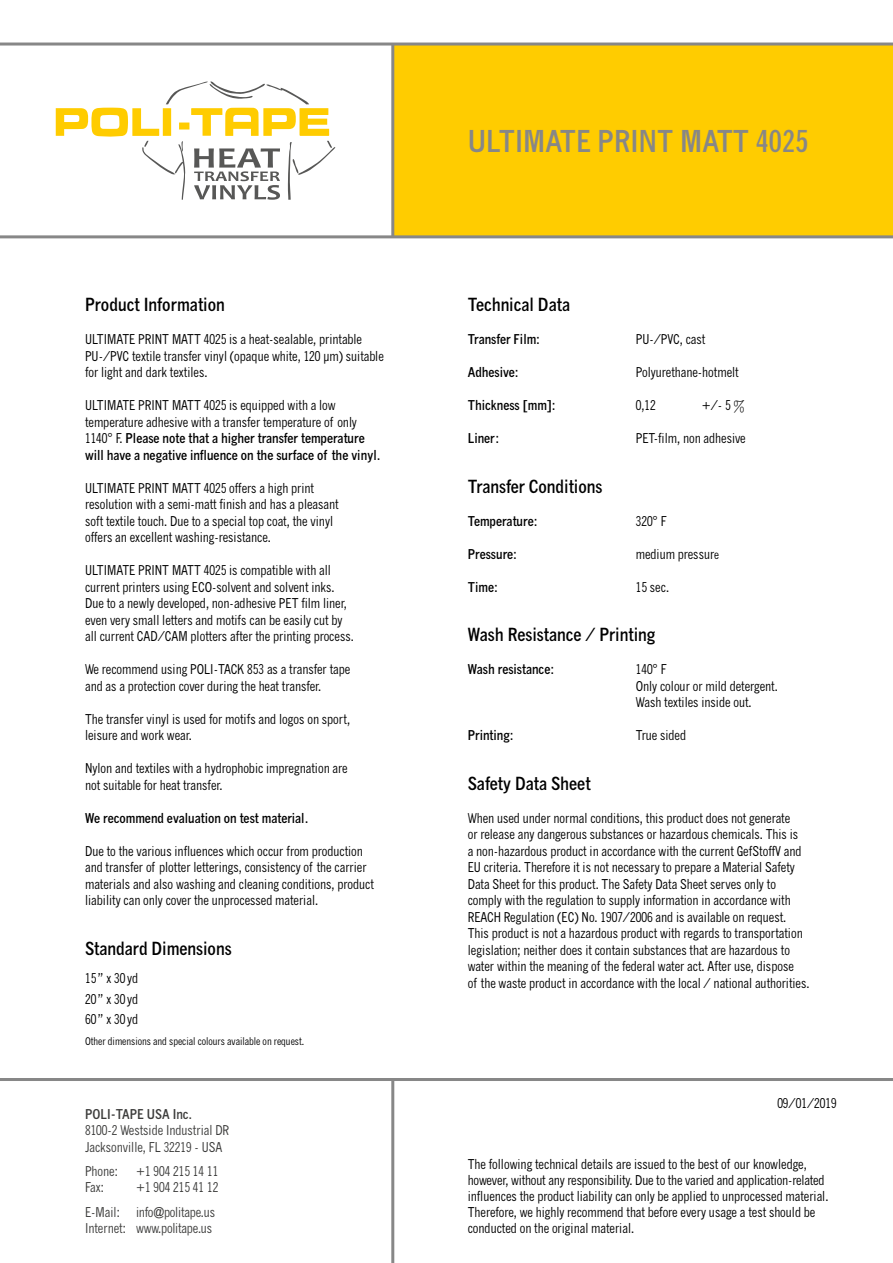
<style>
.page{position:relative;width:893px;height:1263px;background:#fff}
.page>*{position:absolute;margin:0;border:0;box-sizing:border-box;transform-origin:0 0}
.t1{font:700 condensed 30px "News Gothic MT Pro";color:#878787}
.t2{font:700 condensed 18px "News Gothic MT Pro";color:#000}
.t3{font:condensed 13.5px/16.5px "News Gothic MT Pro";color:#000}
.t4{font:condensed 13.5px/16.2px "News Gothic MT Pro";color:#3c3c3b}
.t5{font:700 condensed 13.5px "News Gothic MT Pro";color:#000}
.t6{font:700 condensed 13.5px "News Gothic MT Pro";color:#3c3c3b}
.t7{font:condensed 10.5px "News Gothic MT Pro";color:#000}
.s1{font-weight:700}
.s2{font-size:12px}
</style>
<div class="page">
<div style="left:393px;top:44px;width:500px;height:193px;background:#fc0"></div>
<hr style="left:0;top:235px;width:893px;height:3px;background:#878787">
<hr style="left:0;top:43px;width:893px;height:3px;background:#878787">
<hr style="left:391px;top:44px;width:3px;height:193px;background:#878787">
<hr style="left:0;top:1078px;width:893px;height:3px;background:#878787">
<hr style="left:391px;top:1079px;width:3px;height:184px;background:#878787">
<svg style="left:56px;top:81px;width:279px;height:119px"></svg>
<h2 class="t2" style="left:85px;top:293px;width:141px">Product Information</h2>
<p class="t3" style="left:85px;top:331px;width:300px">ULTIMATE PRINT MATT 4025 is a heat-sealable, printable<br>PU-/PVC textile transfer vinyl (opaque white, 120 µm) suitable for light and dark textiles.</p>
<p class="t3" style="left:85px;top:397px;width:297px">ULTIMATE PRINT MATT 4025 is equipped with a low temperature adhesive with a transfer temperature of only 1140° F. <span class="s1">Please note that a higher transfer temperature will have a negative influence on the surface of the vinyl.</span></p>
<p class="t3" style="left:85px;top:479px;width:255px">ULTIMATE PRINT MATT 4025 offers a high print resolution with a semi-matt finish and has a pleasant soft textile touch. Due to a special top coat, the vinyl offers an excellent washing-resistance.</p>
<p class="t3" style="left:85px;top:562px;width:270px">ULTIMATE PRINT MATT 4025 is compatible with all current printers using ECO-solvent and solvent inks.<br>Due to a newly developed, non-adhesive PET film liner, even very small letters and motifs can be easily cut by all current CAD/CAM plotters after the printing process.</p>
<p class="t3" style="left:85px;top:661px;width:267px">We recommend using POLI-TACK 853 as a transfer tape and as a protection cover during the heat transfer.</p>
<p class="t3" style="left:85px;top:710px;width:267px">The transfer vinyl is used for motifs and logos on sport, leisure and work wear.</p>
<p class="t3" style="left:85px;top:760px;width:264px">Nylon and textiles with a hydrophobic impregnation are not suitable for heat transfer.</p>
<p class="t5" style="left:85px;top:809px;width:225px">We recommend evaluation on test material.</p>
<p class="t3" style="left:85px;top:842px;width:290px">Due to the various influences which occur from production and transfer of plotter letterings, consistency of the carrier materials and also washing and cleaning conditions, product liability can only cover the unprocessed material.</p>
<h2 class="t2" style="left:85px;top:937px;width:148px">Standard Dimensions</h2>
<p class="t3" style="left:85px;top:968px;width:55px;line-height:20.5px;text-align:justify">15 ” x 30 yd 20 ” x 30 yd 60 ” x 30 yd</p>
<p class="t7" style="left:85px;top:1035px;width:221px">Other dimensions and special colours available on request.</p>
<p class="t6" style="left:85px;top:1106px;width:109px">POLI-TAPE USA Inc.</p>
<p class="t4" style="left:85px;top:1122px;width:146px">8100-2 Westside Industrial DR<br>Jacksonville, FL 32219 - USA</p>
<p class="t4" style="left:85px;top:1163px;width:34px">Phone:</p>
<p class="t4" style="left:136px;top:1163px;width:84px">+1 904 215 14 11</p>
<p class="t4" style="left:85px;top:1179px;width:20px">Fax:</p>
<p class="t4" style="left:85px;top:1175px;width:135px;line-height:24.8px;text-align:right">+1 904 215 41 12<br>E-Mail: info@politape.us</p>
<p class="t4" style="left:85px;top:1220px;width:129px">Internet: www.politape.us</p>
<h1 class="t1" style="left:468px;top:122px;width:342px">ULTIMATE PRINT MATT 4025</h1>
<h2 class="t2" style="left:468px;top:293px;width:104px">Technical Data</h2>
<p class="t5" style="left:468px;top:331px;width:74px">Transfer Film:</p>
<p class="t3" style="left:636px;top:331px;width:71px">PU-/PVC, cast</p>
<p class="t5" style="left:468px;top:364px;width:52px">Adhesive:</p>
<p class="t3" style="left:636px;top:364px;width:104px">Polyurethane-hotmelt</p>
<p class="t5" style="left:468px;top:397px;width:90px">Thickness [mm]:</p>
<p class="t3" style="left:636px;top:397px;width:21px">0,12</p>
<p class="t3" style="left:702px;top:397px;width:45px">+/- 5 %</p>
<p class="t5" style="left:468px;top:430px;width:33px">Liner:</p>
<p class="t3" style="left:636px;top:430px;width:111px">PET-film, non adhesive</p>
<h2 class="t2" style="left:468px;top:475px;width:136px">Transfer Conditions</h2>
<p class="t5" style="left:468px;top:512px;width:71px">Temperature:</p>
<p class="t3" style="left:636px;top:512px;width:32px">320° F</p>
<p class="t5" style="left:468px;top:545px;width:51px">Pressure:</p>
<p class="t3" style="left:636px;top:545px;width:85px">medium pressur<span class="s2">e</span></p>
<p class="t5" style="left:468px;top:578px;width:32px">Time:</p>
<p class="t3" style="left:636px;top:578px;width:35px">15 sec.</p>
<h2 class="t2" style="left:468px;top:623px;width:189px">Wash Resistance / Printing</h2>
<p class="t5" style="left:468px;top:661px;width:88px">Wash resistance:</p>
<p class="t3" style="left:636px;top:661px;width:144px">140° F<br>Only colour or mild detergent.<br>Wash textiles inside out.</p>
<p class="t5" style="left:468px;top:727px;width:47px">Printing:</p>
<p class="t3" style="left:636px;top:727px;width:52px">True sided</p>
<h2 class="t2" style="left:468px;top:772px;width:124px">Safety Data Sheet</h2>
<p class="t3" style="left:468px;top:809px;width:343px">When used under normal conditions, this product does not generate<br>or release any dangerous substances or hazardous chemicals. This is<br>a non-hazardous product in accordance with the current GefStoffV and EU criteria. Therefore it is not necessary to prepare a Material Safety Data Sheet for this product. The Safety Data Sheet serves only to comply with the regulation to supply information in accordance with REACH Regulation (EC) No. 1907/2006 and is available on request.<br>This product is not a hazardous product with regards to transportation legislation; neither does it contain substances that are hazardous to water within the meaning of the federal water act. After use, dispose<br>of the waste product in accordance with the local / national authorities.</p>
<p class="t3" style="left:777px;top:1095px;width:61px">09/01/2019</p>
<p class="t3" style="left:468px;top:1155px;width:362px">The following technical details are issued to the best of our knowledge, however, without any responsibility. Due to the varied and application-related influences the product liability can only be applied to unprocessed material.<br>Therefore, we highly recommend that before every usage a test should be conducted on the original material.</p>
</div>
